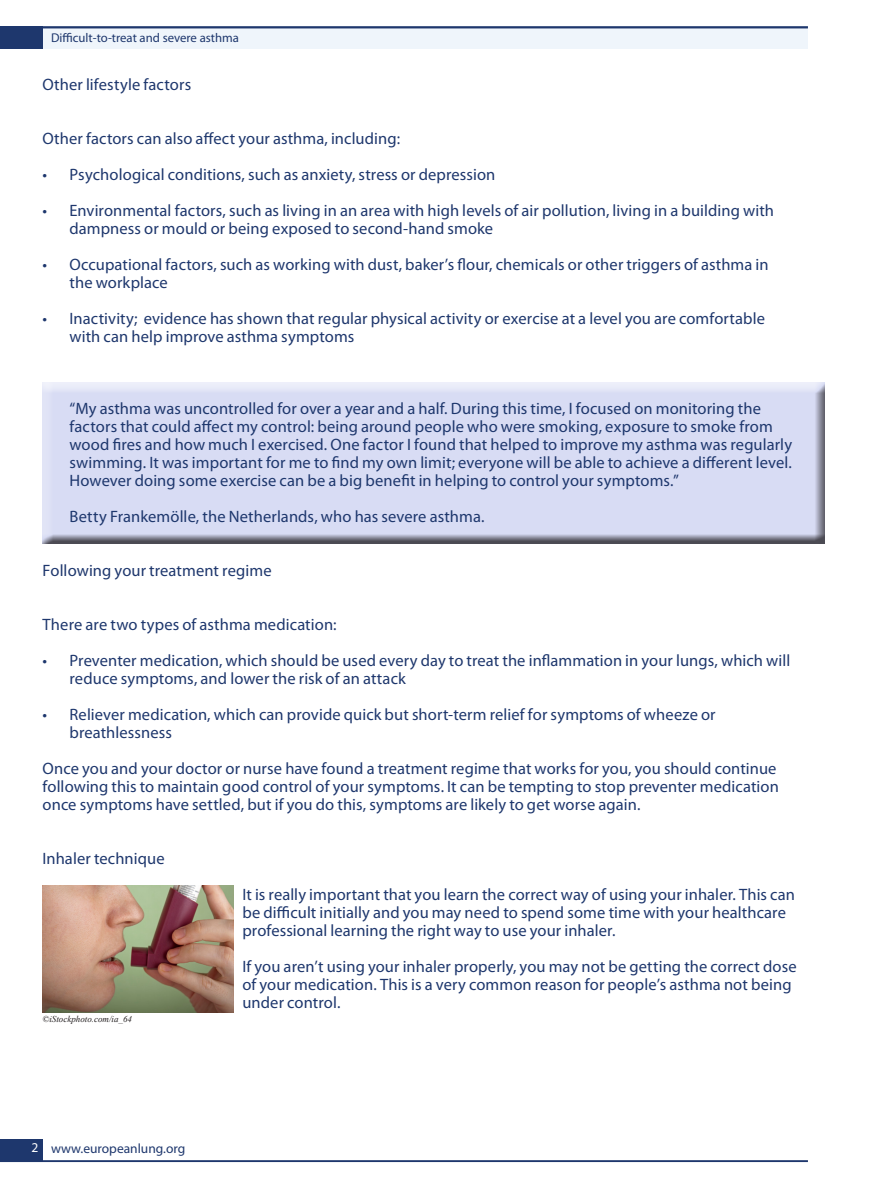
<style>
.page{position:relative;width:893px;height:1191px;background:#fff}
.page>*{position:absolute;margin:0;border:0;box-sizing:border-box;transform-origin:0 0}
.H___B-head{font:16.5px/18px "Myriad Pro";letter-spacing:.005em;color:#1e376d}
.Running_foot_left{font:13.5px "Myriad Pro";color:#1e376d}
.Folio_left{font:13.5px "Myriad Pro";color:#fff}
.Running_head_left{font:12.75px "Myriad Pro";color:#1e376d}
.t1{font:italic 9px "Times New Roman";color:#231f20}
</style>
<div class="page">
<div style="left:0;top:26px;width:808px;height:23px;background:#eff5fb"></div>
<div style="left:0;top:1138px;width:43px;height:23px;background:#1e376d"></div>
<div style="left:0;top:26px;width:43px;height:23px;background:#1e376d"></div>
<hr style="left:0;top:1160px;width:808px;height:2px;background:#1e376d">
<hr style="left:0;top:26px;width:808px;height:2px;background:#1e376d">
<div style="left:40px;top:382px;width:787px;height:162px;background:#231f20;opacity:.75"></div>
<img style="left:43px;top:885px;width:191px;height:127px">
<p class="Running_head_left" style="left:51px;top:30px;width:189px">Difficult-to-treat and severe asthma</p>
<p class="H___B-head" style="left:43px;top:75px;width:150px">Other lifestyle factors</p>
<p class="H___B-head" style="left:43px;top:129px;width:359px">Other factors can also affect your asthma, including:</p>
<p class="H___B-head" style="left:43px;top:165px;width:454px">• Psychological conditions, such as anxiety, stress or depression</p>
<p class="H___B-head" style="left:70px;top:201px;width:706px;text-indent:-27px">• Environmental factors, such as living in an area with high levels of air pollution, living in a building with dampness or mould or being exposed to second-hand smoke</p>
<p class="H___B-head" style="left:70px;top:255px;width:701px;text-indent:-27px">• Occupational factors, such as working with dust, baker’s flour, chemicals or other triggers of asthma in the workplace</p>
<p class="H___B-head" style="left:70px;top:309px;width:697px;text-indent:-27px">• Inactivity; evidence has shown that regular physical activity or exercise at a level you are comfortable with can help improve asthma symptoms</p>
<p class="H___B-head" style="left:70px;top:399px;width:724px">“My asthma was uncontrolled for over a year and a half. During this time, I focused on monitoring the factors that could affect my control: being around people who were smoking, exposure to smoke from wood fires and how much I exercised. One factor I found that helped to improve my asthma was regularly swimming. It was important for me to find my own limit; everyone will be able to achieve a different level.<br>However doing some exercise can be a big benefit in helping to control your symptoms.”</p>
<p class="H___B-head" style="left:70px;top:507px;width:417px">Betty Frankemölle, the Netherlands, who has severe asthma.</p>
<p class="H___B-head" style="left:43px;top:561px;width:231px">Following your treatment regime</p>
<p class="H___B-head" style="left:43px;top:615px;width:295px">There are two types of asthma medication:</p>
<p class="H___B-head" style="left:70px;top:651px;width:722px;text-indent:-27px">• Preventer medication, which should be used every day to treat the inflammation in your lungs, which will reduce symptoms, and lower the risk of an attack</p>
<p class="H___B-head" style="left:70px;top:705px;width:648px;text-indent:-27px">• Reliever medication, which can provide quick but short-term relief for symptoms of wheeze or breathlessness</p>
<p class="H___B-head" style="left:43px;top:759px;width:738px">Once you and your doctor or nurse have found a treatment regime that works for you, you should continue following this to maintain good control of your symptoms. It can be tempting to stop preventer medication once symptoms have settled, but if you do this, symptoms are likely to get worse again.</p>
<p class="H___B-head" style="left:43px;top:849px;width:124px">Inhaler technique</p>
<p class="H___B-head" style="left:242px;top:885px;width:554px">It is really important that you learn the correct way of using your inhaler. This can be difficult initially and you may need to spend some time with your healthcare professional learning the right way to use your inhaler.</p>
<p class="H___B-head" style="left:242px;top:957px;width:556px">If you aren’t using your inhaler properly, you may not be getting the correct dose of your medication. This is a very common reason for people’s asthma not being under control.</p>
<p class="t1" style="left:43px;top:1013px;width:91px">©iStockphoto.com/ia_64</p>
<p class="Folio_left" style="left:31px;top:1139px;width:8px">2</p>
<p class="Running_foot_left" style="left:51px;top:1139px;width:136px">www.europeanlung.org</p>
</div>
